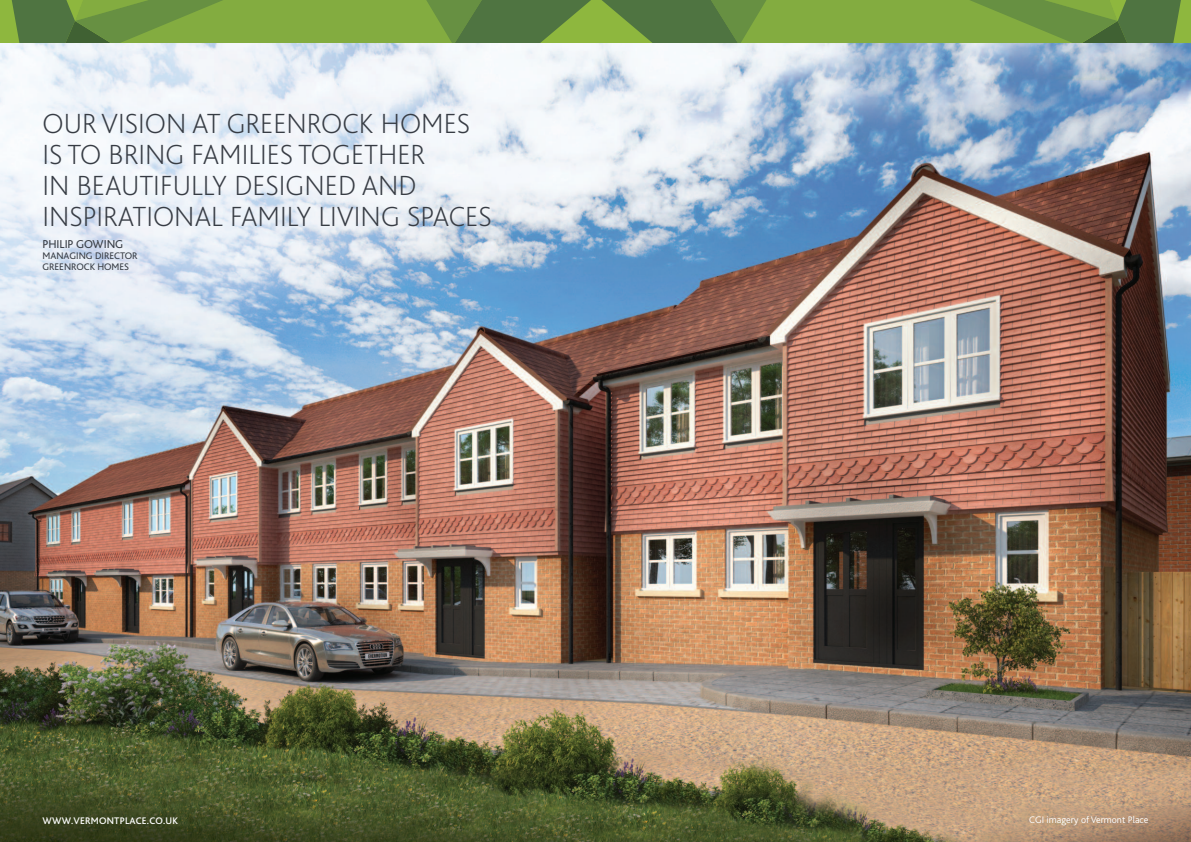
<style>
.page{position:relative;width:1191px;height:842px;background:#fff}
.page>*{position:absolute;margin:0;border:0;box-sizing:border-box;transform-origin:0 0}
.t1{font:200 29px/31px "Bliss";color:#373c44}
.t2{font:12px "Bliss";color:#373c44}
.t3{font:10px/11px "Bliss";color:#373c44}
.t4{font:300 10px "Bliss";color:#fff}
.t5{font:500 10px "Bliss";letter-spacing:.025em;color:#fff}
</style>
<div class="page">
<img style="left:0;top:43px;width:1191px;height:799px">
<svg style="left:0;top:0;width:1191px;height:43px;background:#709840"></svg>
<p class="t1" style="left:43px;top:111px;width:451px">OUR VISION AT GREENROCK HOMES<br>IS TO BRING FAMILIES TOGETHER<br>IN BEAUTIFULLY DESIGNED AND<br>INSPIRATIONAL FAMILY LIVING SPACES</p>
<p class="t2" style="left:43px;top:240px;width:82px">PHILIP GOWING</p>
<p class="t3" style="left:43px;top:252px;width:96px">MANAGING DIRECTOR<br>GREENROCK HOMES</p>
<p class="t5" style="left:43px;top:817px;width:137px">WWW.VERMONTPLACE.CO.UK</p>
<p class="t4" style="left:1029px;top:817px;width:121px">CGI imagery of Vermont Place</p>
</div>
